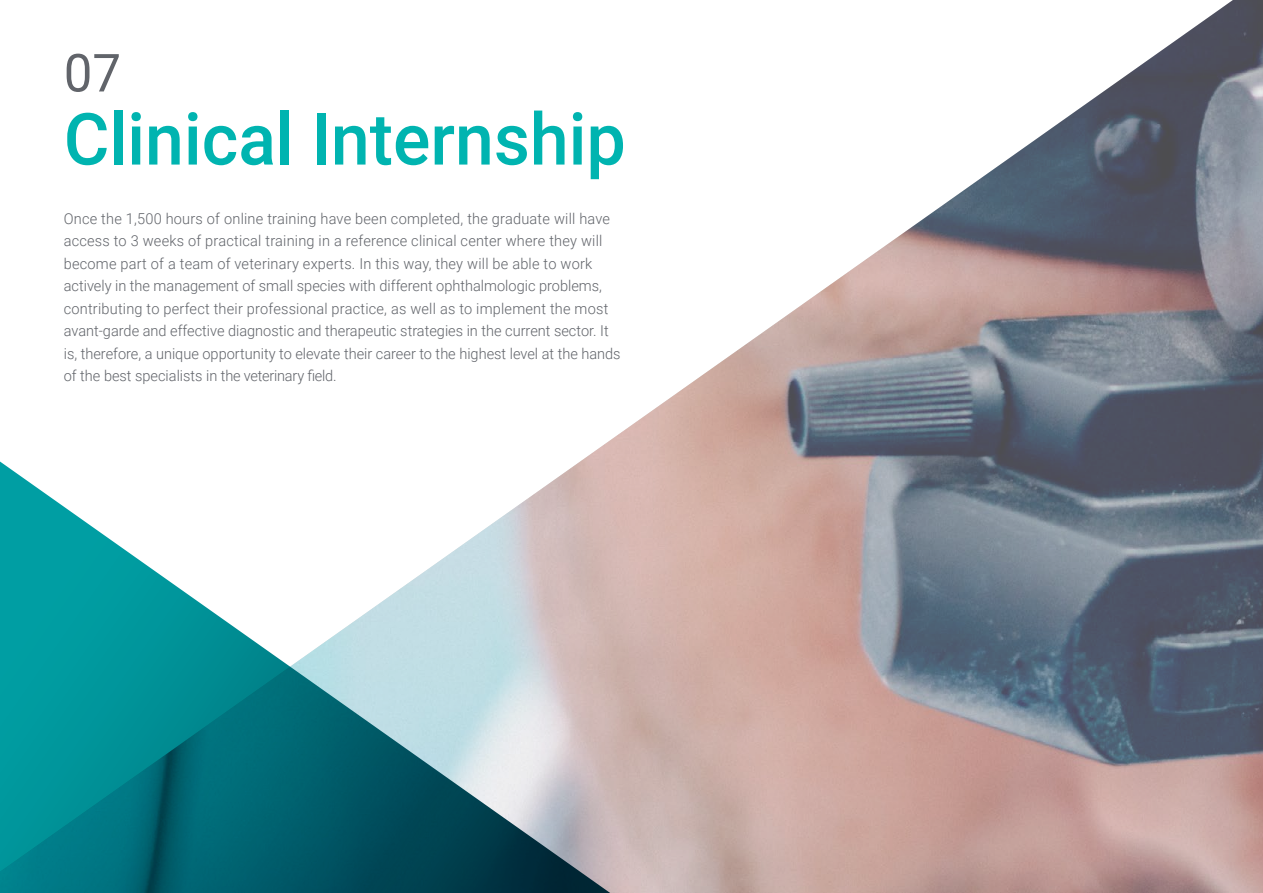
<style>
.page{position:relative;width:1263px;height:893px;background:#fff}
.page>*{position:absolute;margin:0;border:0;box-sizing:border-box;transform-origin:0 0}
.t1{font:500 72px "Roboto";color:#00b4b0}
.t2{font:52.5px "Roboto";color:#61646a}
.t3{font:300 15px/22.5px "Roboto";color:#61646a}
</style>
<div class="page">
<img style="left:602px;top:0;width:661px;height:893px">
<svg style="left:0;top:446px;width:640px;height:447px"></svg>
<h2 class="t2" style="left:64px;top:36px;width:59px">07</h2>
<h1 class="t1" style="left:64px;top:89px;width:563px">Clinical Internship</h1>
<p class="t3" style="left:64px;top:207px;width:558px">Once the 1,500 hours of online training have been completed, the graduate will have access to 3 weeks of practical training in a reference clinical center where they will become part of a team of veterinary experts. In this way, they will be able to work actively in the management of small species with different ophthalmologic problems, contributing to perfect their professional practice, as well as to implement the most avant-garde and effective diagnostic and therapeutic strategies in the current sector. It is, therefore, a unique opportunity to elevate their career to the highest level at the hands of the best specialists in the veterinary field.</p>
</div>
